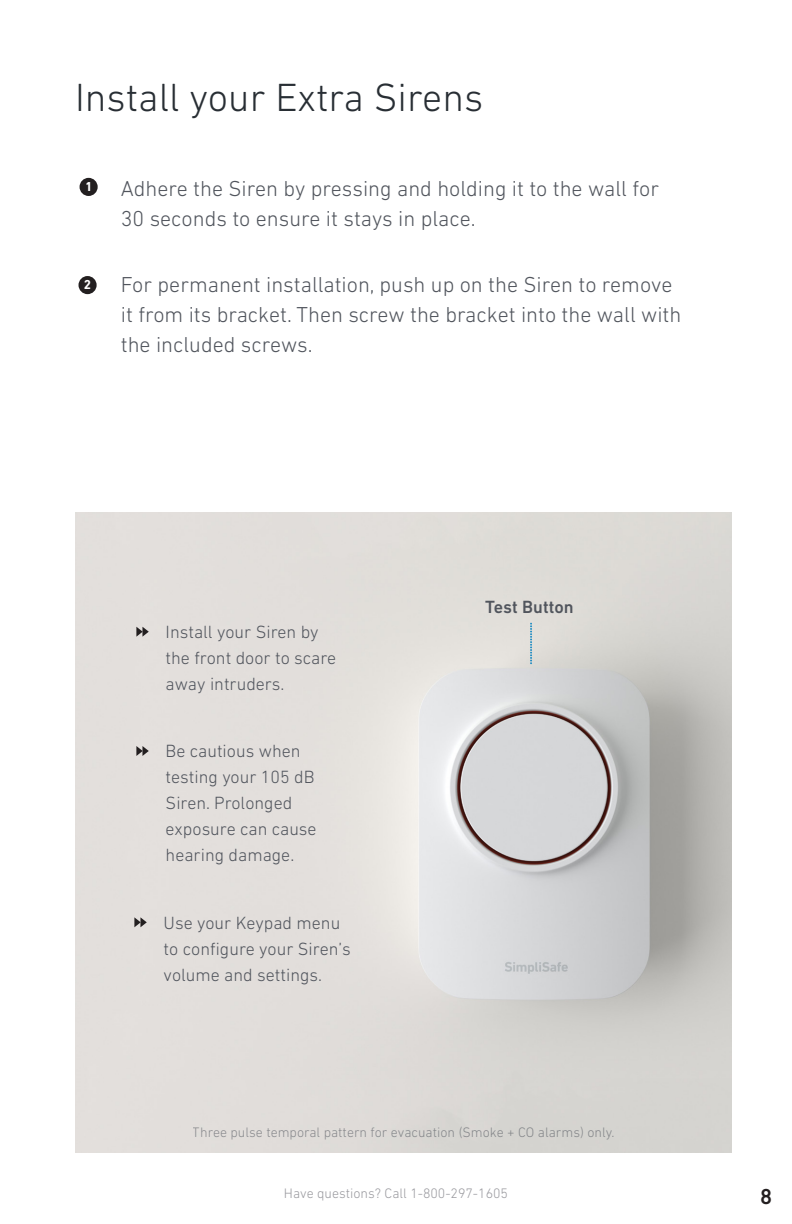
<style>
.page{position:relative;width:792px;height:1224px;background:#fff}
.page>*{position:absolute;margin:0;border:0;box-sizing:border-box;transform-origin:0 0}
.Header_style{font:300 40px "DIN Next LT Pro";color:#282e34}
.bullet_style{font:300 22px/30px "DIN Next LT Pro";color:#51555d}
.t1{font:500 22px "DIN Next LT Pro";color:#231f20}
.bullet_style-2{font:300 18px/26px "DIN Next LT Pro";color:#51555d}
.bullet_style-3{font:500 18px "DIN Next LT Pro";color:#51555d}
.t2{font:300 14px "DIN Next LT Pro";color:#51555d}
.t3{font:300 14px "DIN Next LT Pro";color:#9b9ba0}
.t4{font:700 13.2px "DIN Next LT Pro";color:#fff}
</style>
<div class="page">
<img style="left:75px;top:512px;width:657px;height:641px">
<svg style="left:136px;top:746px;width:13px;height:10px"></svg>
<svg style="left:136px;top:627px;width:13px;height:10px"></svg>
<svg style="left:134px;top:917px;width:13px;height:10px"></svg>
<div style="left:80px;top:178px;width:18px;height:18px;background:#231f20;border-radius:50%"></div>
<div style="left:79px;top:276px;width:18px;height:18px;background:#231f20;border-radius:50%"></div>
<svg style="left:530px;top:624px;width:2px;height:40px"></svg>
<p class="Header_style" style="left:75px;top:75px;width:410px">Install your Extra Sirens</p>
<p class="t4" style="left:85px;top:179px;width:9px">1</p>
<p class="t4" style="left:84px;top:277px;width:9px">2</p>
<p class="bullet_style" style="left:121px;top:173px;width:540px">Adhere the Siren by pressing and holding it to the wall for<br>30 seconds to ensure it stays in place.</p>
<p class="bullet_style" style="left:121px;top:269px;width:562px">For permanent installation, push up on the Siren to remove it from its bracket. Then screw the bracket into the wall with the included screws.</p>
<p class="bullet_style-2" style="left:166px;top:619px;width:172px">Install your Siren by the front door to scare away intruders.</p>
<p class="bullet_style-2" style="left:166px;top:738px;width:153px">Be cautious when testing your 105 dB<br>Siren. Prolonged exposure can cause hearing damage.</p>
<p class="bullet_style-2" style="left:164px;top:909px;width:189px">Use your Keypad menu to configure your Siren’s volume and settings.</p>
<p class="bullet_style-3" style="left:485px;top:596px;width:90px">Test Button</p>
<p class="t2" style="left:193px;top:1124px;width:423px">Three pulse temporal pattern for evacuation (Smoke + CO alarms) only.</p>
<p class="t3" style="left:284px;top:1185px;width:226px">Have questions? Call 1-800-297-1605</p>
<p class="t1" style="left:760px;top:1184px;width:14px">8</p>
</div>
